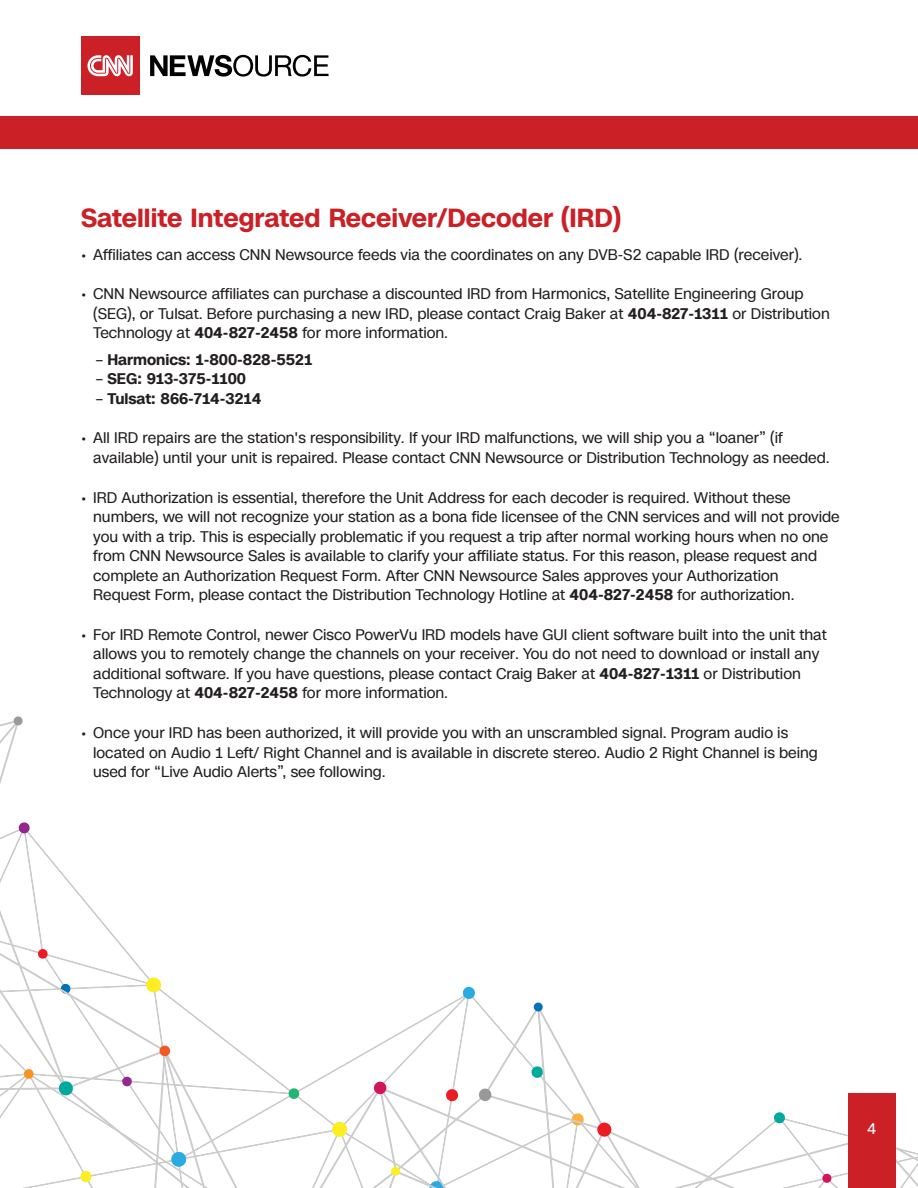
<style>
.page{position:relative;width:918px;height:1188px;background:#fff}
.page>*{position:absolute;margin:0;border:0;box-sizing:border-box;transform-origin:0 0}
.t1{font:700 25.5px "CNN Sans Display";color:#ca2026}
.t2{font:15px/19.5px "CNN Sans Display";color:#231f20}
.t3{font:700 15px "CNN Sans Display";color:#231f20}
.t4{font:15px "CNN Sans Display";color:#fff}
.s1{font-size:12px}
.s2{font-weight:700}
.s3{font-weight:400}
</style>
<div class="page">
<div style="left:0;top:116px;width:918px;height:32px;background:#ca2026"></div>
<svg style="left:150px;top:55px;width:179px;height:22px"></svg>
<div style="left:82px;top:37px;width:58px;height:58px;background:#ca2026"></div>
<svg style="left:87px;top:55px;width:46px;height:22px"></svg>
<svg style="left:0;top:721px;width:918px;height:467px"></svg>
<svg style="left:58px;top:1080px;width:16px;height:16px"></svg>
<svg style="left:13px;top:716px;width:10px;height:10px"></svg>
<svg style="left:159px;top:1045px;width:12px;height:12px"></svg>
<svg style="left:597px;top:1122px;width:15px;height:15px"></svg>
<svg style="left:373px;top:1081px;width:14px;height:14px"></svg>
<svg style="left:478px;top:1088px;width:14px;height:14px"></svg>
<svg style="left:391px;top:1166px;width:9px;height:10px"></svg>
<svg style="left:533px;top:1002px;width:10px;height:10px"></svg>
<div style="left:848px;top:1093px;width:47px;height:95px;background:#ca2026"></div>
<h1 class="t1" style="left:81px;top:202px;width:542px">Satellite Integrated Receiver/Decoder (IRD)</h1>
<p class="t2" style="left:81px;top:245px;width:723px"><span class="s1">•</span> Affiliates can access CNN Newsource feeds via the coordinates on any DVB-S2 capable IRD (receiver).</p>
<p class="t2" style="left:93px;top:285px;width:738px;text-indent:-12px"><span class="s1">•</span> CNN Newsource affiliates can purchase a discounted IRD from Harmonics, Satellite Engineering Group (SEG), or Tulsat. Before purchasing a new IRD, please contact Craig Baker at <span class="s2">404-827-1311</span> or Distribution<br>Technology at <span class="s2">404-827-2458</span> for more information.</p>
<p class="t3" style="left:96px;top:350px;width:218px"><span class="s3">–</span> Harmonics: 1-800-828-5521</p>
<p class="t3" style="left:96px;top:370px;width:152px"><span class="s3">–</span> SEG: 913-375-1100</p>
<p class="t3" style="left:96px;top:389px;width:167px"><span class="s3">–</span> Tulsat: 866-714-3214</p>
<p class="t2" style="left:93px;top:429px;width:738px;text-indent:-12px"><span class="s1">•</span> All IRD repairs are the station's responsibility. If your IRD malfunctions, we will ship you a “loaner” (if available) until your unit is repaired. Please contact CNN Newsource or Distribution Technology as needed.</p>
<p class="t2" style="left:93px;top:488px;width:748px;text-indent:-12px"><span class="s1">•</span> IRD Authorization is essential, therefore the Unit Address for each decoder is required. Without these numbers, we will not recognize your station as a bona fide licensee of the CNN services and will not provide you with a trip. This is especially problematic if you request a trip after normal working hours when no one from CNN Newsource Sales is available to clarify your affiliate status. For this reason, please request and complete an Authorization Request Form. After CNN Newsource Sales approves your Authorization Request Form, please contact the Distribution Technology Hotline at <span class="s2">404-827-2458</span> for authorization.</p>
<p class="t2" style="left:93px;top:626px;width:735px;text-indent:-12px"><span class="s1">•</span> For IRD Remote Control, newer Cisco PowerVu IRD models have GUI client software built into the unit that allows you to remotely change the channels on your receiver. You do not need to download or install any additional software. If you have questions, please contact Craig Baker at <span class="s2">404-827-1311</span> or Distribution Technology at <span class="s2">404-827-2458</span> for more information.</p>
<p class="t2" style="left:93px;top:724px;width:726px;text-indent:-12px"><span class="s1">•</span> Once your IRD has been authorized, it will provide you with an unscrambled signal. Program audio is located on Audio 1 Left/ Right Channel and is available in discrete stereo. Audio 2 Right Channel is being used for “Live Audio Alerts”, see following.</p>
<p class="t4" style="left:867px;top:1119px;width:11px">4</p>
</div>
